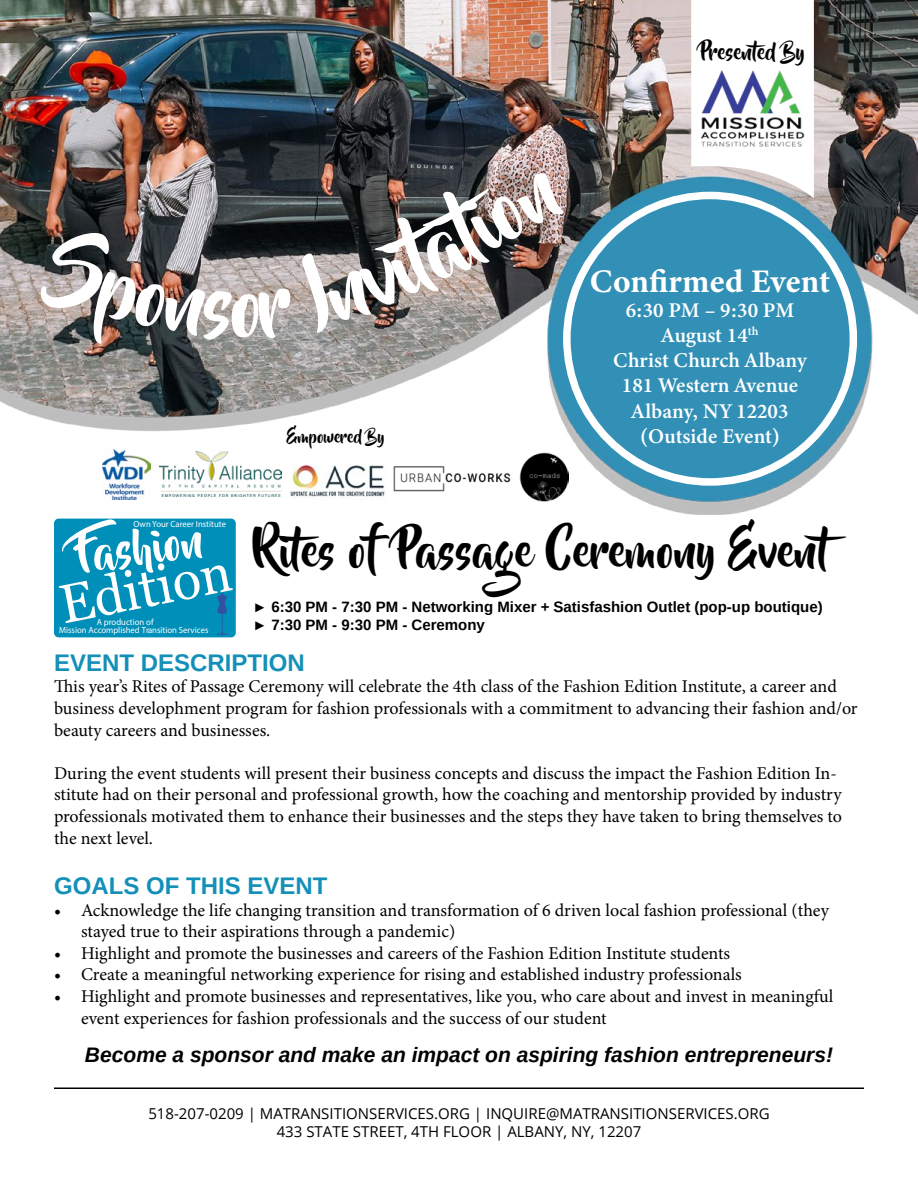
<style>
.page{position:relative;width:918px;height:1188px;background:#fff}
.page>*{position:absolute;margin:0;border:0;box-sizing:border-box;transform-origin:0 0}
.t1{font:81px "Beyond The Mountains";color:#fff}
.t2{font:45px "Beyond The Mountains";color:#000}
.t3{font:33px "Minion Variable Concept";letter-spacing:.015em;color:#fff}
.t4{font:700 24px "Arimo";color:#1490b8}
.t5{font:21px/25.2px "Minion Variable Concept";letter-spacing:.015em;color:#fff;text-align:center}
.t6{font:italic 700 21px "Arimo";color:#000}
.t7{font:21px "Beyond The Mountains";color:#000}
.t8{font:18px/21.6px "Minion Pro";letter-spacing:-.005em;color:#000}
.t9{font:16.5px "Beyond The Mountains";color:#000}
.t10{font:15px/18px "Open Sans";color:#000;text-align:center}
.t11{font:700 15px/18px "Arimo";color:#000}
.t12{font:9px "Myriad Pro";color:#fff}
</style>
<div class="page">
<hr style="left:54px;top:1088px;width:810px;height:1px;background:#000">
<img style="left:0;top:0;width:918px;height:514px">
<svg style="left:691px;top:0;width:123px;height:198px"></svg>
<div style="left:563px;top:192px;width:294px;height:294px;border:8px solid #fff;border-radius:50%"></div>
<div style="left:54px;top:519px;width:182px;height:118px;background:#008fb8;border-radius:5px"></div>
<svg style="left:59px;top:519px;width:174px;height:116px"></svg>
<img style="left:701px;top:71px;width:105px;height:82px">
<img style="left:103px;top:449px;width:48px;height:50px">
<img style="left:279px;top:453px;width:118px;height:50px">
<img style="left:387px;top:465px;width:129px;height:27px">
<img style="left:159px;top:452px;width:123px;height:44px">
<img style="left:519px;top:452px;width:50px;height:50px">
<img style="left:37px;top:222px;width:195px;height:128px">
<img style="left:257px;top:168px;width:310px;height:176px">
<h1 class="t1" style="left:232px;top:262px;width:33px">o</h1>
<p class="t9" style="left:287px;top:427px;width:99px">Empowered By</p>
<p class="t7" style="left:700px;top:40px;width:106px">Presented By</p>
<h3 class="t3" style="left:590px;top:258px;width:241px">Confirmed Event</h3>
<p class="t5" style="left:613px;top:297px;width:195px">6:30 PM – 9:30 PM<br>August 14<sup>th<br></sup>Christ Church Albany<br>181 Western Avenue<br>Albany, NY 12203 (Outside Event)</p>
<p class="t12" style="left:134px;top:519px;width:94px">Own Your Career Institute</p>
<p class="t12" style="left:97px;top:616px;width:58px">A production of</p>
<p class="t12" style="left:59px;top:624px;width:151px">Mission Accomplished Transition Services</p>
<h2 class="t2" style="left:252px;top:526px;width:608px">Rites of Passage Ceremony Event</h2>
<p class="t11" style="left:252px;top:598px;width:572px">► 6:30 PM - 7:30 PM - Networking Mixer + Satisfashion Outlet (pop-up boutique) ► 7:30 PM - 9:30 PM - Ceremony</p>
<h3 class="t4" style="left:54px;top:646px;width:252px">EVENT DESCRIPTION</h3>
<p class="t8" style="left:54px;top:676px;width:805px">This year’s Rites of Passage Ceremony will celebrate the 4th class of the Fashion Edition Institute, a career and business develophment program for fashion professionals with a commitment to advancing their fashion and/or beauty careers and businesses.</p>
<p class="t8" style="left:54px;top:762px;width:789px">During the event students will present their business concepts and discuss the impact the Fashion Edition In&shy;stitute had on their personal and professional growth, how the coaching and mentorship provided by industry professionals motivated them to enhance their businesses and the steps they have taken to bring themselves to the next level.</p>
<h3 class="t4" style="left:54px;top:869px;width:275px">GOALS OF THIS EVENT</h3>
<p class="t8" style="left:81px;top:899px;width:749px;text-indent:-27px">• Acknowledge the life changing transition and transformation of 6 driven local fashion professional (they stayed true to their aspirations through a pandemic)</p>
<p class="t8" style="left:54px;top:942px;width:678px">• Highlight and promote the businesses and careers of the Fashion Edition Institute students</p>
<p class="t8" style="left:54px;top:964px;width:689px">• Create a meaningful networking experience for rising and established industry professionals</p>
<p class="t8" style="left:81px;top:986px;width:754px;text-indent:-27px">• Highlight and promote businesses and representatives, like you, who care about and invest in meaningful event experiences for fashion professionals and the success of our student</p>
<p class="t6" style="left:85px;top:1040px;width:750px">Become a sponsor and make an impact on aspiring fashion entrepreneurs!</p>
<p class="t10" style="left:148px;top:1104px;width:623px">518-207-0209 | MATRANSITIONSERVICES.ORG | INQUIRE@MATRANSITIONSERVICES.ORG<br>433 STATE STREET, 4TH FLOOR | ALBANY, NY, 12207</p>
</div>
